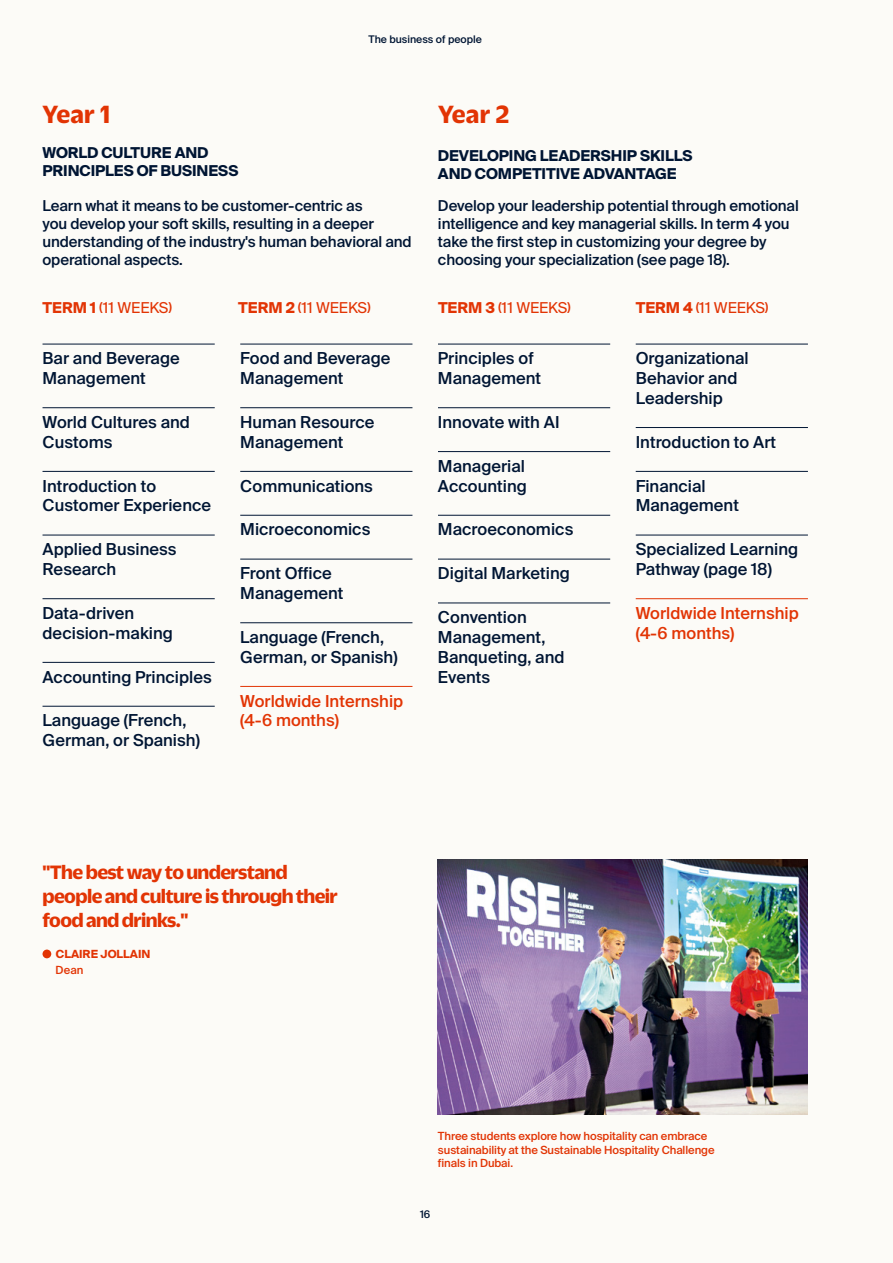
<style>
.page{position:relative;width:893px;height:1263px;background:#fcfbf7}
.page>*{position:absolute;margin:0;border:0;box-sizing:border-box;transform-origin:0 0}
.t1{font:700 27px "Duplicate Sans";letter-spacing:.01em;color:#e23404}
.t2{font:700 21px/24px "Duplicate Sans";letter-spacing:-.03em;color:#e23404}
.t3{font:500 16.5px/19.8px "Suisse Intl";letter-spacing:.005em;color:#001533}
.t4{font:500 16.5px/19.8px "Suisse Intl";letter-spacing:.005em;color:#e23404}
.t5{font:500 15px/18px "Suisse Intl";letter-spacing:-.005em;color:#001533}
.t6{font:700 15px/18px "Suisse Intl";letter-spacing:-.005em;color:#001533}
.t7{font:15px "Suisse Intl";letter-spacing:-.005em;color:#e23404}
.t8{font:500 11.25px/13.5px "Suisse Intl";letter-spacing:-.005em;color:#e23404}
.t9{font:700 11.25px "Suisse Intl";color:#e23404}
.t10{font:500 10.5px "Suisse Intl";color:#001533}
.s1{font-weight:700}
</style>
<div class="page">
<img style="left:438px;top:860px;width:370px;height:254px">
<hr style="left:43px;top:344px;width:172px;height:1px;background:#001533">
<hr style="left:43px;top:407px;width:172px;height:1px;background:#001533">
<hr style="left:43px;top:471px;width:172px;height:1px;background:#001533">
<hr style="left:43px;top:535px;width:172px;height:1px;background:#001533">
<hr style="left:43px;top:598px;width:172px;height:1px;background:#001533">
<hr style="left:43px;top:662px;width:172px;height:1px;background:#001533">
<hr style="left:43px;top:706px;width:172px;height:1px;background:#001533">
<hr style="left:636px;top:344px;width:172px;height:1px;background:#001533">
<hr style="left:636px;top:427px;width:172px;height:1px;background:#001533">
<hr style="left:636px;top:471px;width:172px;height:1px;background:#001533">
<hr style="left:636px;top:535px;width:172px;height:1px;background:#001533">
<hr style="left:636px;top:598px;width:172px;height:1px;background:#e23404">
<hr style="left:240px;top:344px;width:172px;height:1px;background:#001533">
<hr style="left:240px;top:407px;width:172px;height:1px;background:#001533">
<hr style="left:240px;top:471px;width:172px;height:1px;background:#001533">
<hr style="left:240px;top:515px;width:172px;height:1px;background:#001533">
<hr style="left:240px;top:559px;width:172px;height:1px;background:#001533">
<hr style="left:240px;top:622px;width:172px;height:1px;background:#001533">
<hr style="left:240px;top:686px;width:172px;height:1px;background:#e23404">
<hr style="left:438px;top:344px;width:172px;height:1px;background:#001533">
<hr style="left:438px;top:407px;width:172px;height:1px;background:#001533">
<hr style="left:438px;top:451px;width:172px;height:1px;background:#001533">
<hr style="left:438px;top:515px;width:172px;height:1px;background:#001533">
<hr style="left:438px;top:559px;width:172px;height:1px;background:#001533">
<hr style="left:438px;top:603px;width:172px;height:1px;background:#001533">
<div style="left:43px;top:949px;width:8px;height:9px;background:#e23404;border-radius:50%"></div>
<p class="t10" style="left:368px;top:33px;width:115px">The business of people</p>
<h1 class="t1" style="left:43px;top:96px;width:70px">Year 1</h1>
<h1 class="t1" style="left:438px;top:96px;width:73px">Year 2</h1>
<p class="t6" style="left:43px;top:144px;width:198px">WORLD CULTURE AND<br>PRINCIPLES OF BUSINESS</p>
<p class="t6" style="left:438px;top:147px;width:256px">DEVELOPING LEADERSHIP SKILLS<br>AND COMPETITIVE ADVANTAGE</p>
<p class="t5" style="left:43px;top:196px;width:371px">Learn what it means to be customer-centric as<br>you develop your soft skills, resulting in a deeper understanding of the industry's human behavioral and operational aspects.</p>
<p class="t5" style="left:438px;top:196px;width:362px">Develop your leadership potential through emotional intelligence and key managerial skills. In term 4 you take the first step in customizing your degree by choosing your specialization (see page 18).</p>
<p class="t7" style="left:43px;top:299px;width:131px"><span class="s1">TERM 1</span> (11 WEEKS)</p>
<p class="t7" style="left:238px;top:299px;width:134px"><span class="s1">TERM 2</span> (11 WEEKS)</p>
<p class="t7" style="left:438px;top:299px;width:134px"><span class="s1">TERM 3</span> (11 WEEKS)</p>
<p class="t7" style="left:636px;top:299px;width:134px"><span class="s1">TERM 4</span> (11 WEEKS)</p>
<p class="t3" style="left:43px;top:349px;width:139px">Bar and Beverage<br>Management</p>
<p class="t3" style="left:43px;top:412px;width:149px">World Cultures and<br>Customs</p>
<p class="t3" style="left:43px;top:476px;width:170px">Introduction to<br>Customer Experience</p>
<p class="t3" style="left:43px;top:540px;width:136px">Applied Business<br>Research</p>
<p class="t3" style="left:43px;top:603px;width:132px">Data-driven decision-making</p>
<p class="t3" style="left:43px;top:667px;width:171px">Accounting Principles</p>
<p class="t3" style="left:43px;top:711px;width:159px">Language (French,<br>German, or Spanish)</p>
<p class="t3" style="left:240px;top:349px;width:152px">Food and Beverage<br>Management</p>
<p class="t3" style="left:240px;top:412px;width:136px">Human Resource<br>Management</p>
<p class="t3" style="left:240px;top:476px;width:134px">Communications</p>
<p class="t3" style="left:240px;top:520px;width:132px">Microeconomics</p>
<p class="t3" style="left:240px;top:564px;width:105px">Front Office<br>Management</p>
<p class="t3" style="left:240px;top:627px;width:159px">Language (French,<br>German, or Spanish)</p>
<p class="t4" style="left:240px;top:691px;width:165px">Worldwide Internship (4-6 months)</p>
<p class="t3" style="left:438px;top:349px;width:105px">Principles of<br>Management</p>
<p class="t3" style="left:438px;top:412px;width:123px">Innovate with AI</p>
<p class="t3" style="left:438px;top:456px;width:90px">Managerial<br>Accounting</p>
<p class="t3" style="left:438px;top:520px;width:137px">Macroeconomics</p>
<p class="t3" style="left:438px;top:564px;width:133px">Digital Marketing</p>
<p class="t3" style="left:438px;top:607px;width:128px">Convention<br>Management,<br>Banqueting, and<br>Events</p>
<p class="t2" style="left:43px;top:859px;width:297px">"The best way to understand people and culture is through their food and drinks."</p>
<p class="t9" style="left:56px;top:948px;width:96px">CLAIRE JOLLAIN</p>
<p class="t8" style="left:56px;top:963px;width:29px">Dean</p>
<p class="t3" style="left:636px;top:349px;width:115px">Organizational<br>Behavior and<br>Leadership</p>
<p class="t3" style="left:636px;top:432px;width:142px">Introduction to Art</p>
<p class="t3" style="left:636px;top:476px;width:105px">Financial<br>Management</p>
<p class="t3" style="left:636px;top:540px;width:164px">Specialized Learning<br>Pathway (page 18)</p>
<p class="t4" style="left:636px;top:603px;width:165px">Worldwide Internship (4-6 months)</p>
<p class="t8" style="left:438px;top:1129px;width:278px">Three students explore how hospitality can embrace sustainability at the Sustainable Hospitality Challenge finals in Dubai.</p>
<p class="t10" style="left:420px;top:1208px;width:12px">16</p>
</div>
